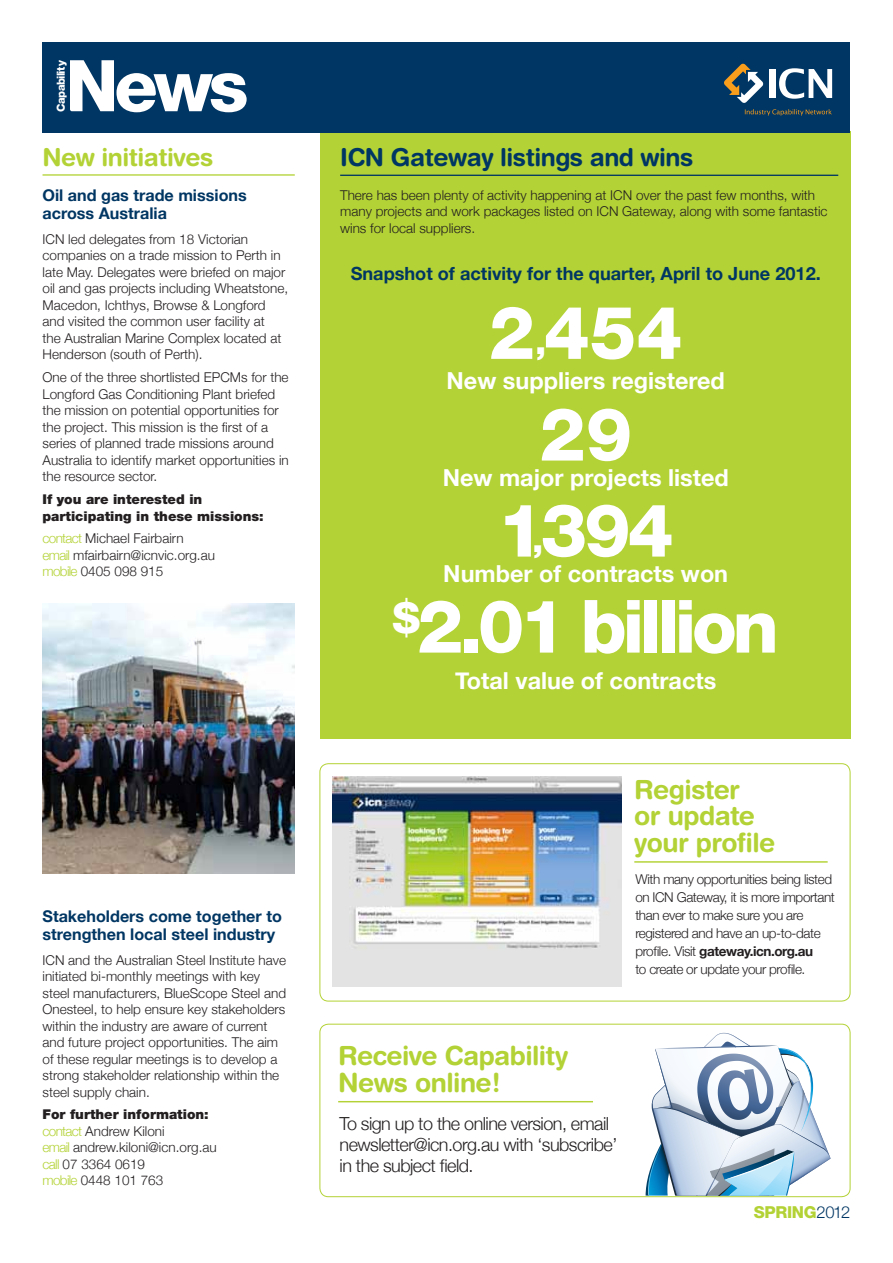
<style>
.page{position:relative;width:893px;height:1263px;background:#fff}
.page>*{position:absolute;margin:0;border:0;box-sizing:border-box;transform-origin:0 0}
.t1{font:800 73.65px "Helvetica Neue";letter-spacing:-.06em;color:#fff}
.t2{font:700 26.4px/26.4px "Helvetica Rounded";letter-spacing:-.02em;color:#b3d235}
.t3{font:700 24.75px "Helvetica Rounded";letter-spacing:-.02em;color:#003663}
.t4{font:700 24.75px "Helvetica Rounded";letter-spacing:-.02em;color:#b3d235}
.t5{font:700 23.4px "Helvetica Neue";color:#fff}
.t6{font:700 18.15px "Helvetica Neue";color:#003663}
.t7{font:300 18px/21px "Helvetica Neue";letter-spacing:-.03em;color:#231f20}
.t8{font:800 16.5px "Helvetica Neue";letter-spacing:-.02em;color:#b3d235}
.t9{font:700 16.2px/18px "Helvetica Neue";color:#003663}
.t10{font:300 13.5px/16.5px "Helvetica Neue";color:#231f20}
.t11{font:300 13.5px/18px "Helvetica Neue";letter-spacing:-.03em;color:#231f20}
.t12{font:900 13.5px/16.5px "Helvetica Neue";color:#231f20}
.t13{font:800 11.1px "Helvetica Neue";letter-spacing:-.04em;color:#fff}
.s1{color:#b3d235}
.s2{font-weight:900}
.s3{font-size:36px}
.s4{font-weight:700}
.s5{font-weight:300;color:#003663}
</style>
<div class="page">
<hr style="left:43px;top:174px;width:252px;height:2px;background:#b3d235">
<div style="left:320px;top:131px;width:530px;height:607px;background:#b3d235"></div>
<div style="left:43px;top:43px;width:807px;height:90px;background:#003663"></div>
<div style="left:320px;top:1024px;width:530px;height:173px;border:1px solid #b3d235;border-radius:9px"></div>
<div style="left:320px;top:763px;width:530px;height:238px;border:1px solid #b3d235;border-radius:9px"></div>
<hr style="left:338px;top:1101px;width:255px;height:1px;background:#b3d235">
<div style="left:769px;top:69px;width:6px;height:29px;background:#fff"></div>
<svg style="left:779px;top:68px;width:53px;height:31px"></svg>
<svg style="left:724px;top:64px;width:39px;height:39px"></svg>
<svg style="left:745px;top:109px;width:87px;height:7px"></svg>
<svg style="left:70px;top:60px;width:177px;height:52px"></svg>
<svg style="left:646px;top:1033px;width:185px;height:162px"></svg>
<hr style="left:340px;top:175px;width:498px;height:1px;background:#003663">
<img style="left:43px;top:603px;width:251px;height:271px">
<img style="left:333px;top:776px;width:288px;height:210px">
<hr style="left:634px;top:861px;width:194px;height:2px;background:#b3d235">
<p class="t13" style="left:54px;top:112px;width:53px;rotate:-90deg">Capability</p>
<h3 class="t4" style="left:43px;top:142px;width:172px">New initiatives</h3>
<p class="t9" style="left:43px;top:185px;width:206px">Oil and gas trade missions across Australia</p>
<p class="t10" style="left:43px;top:230px;width:247px">ICN led delegates from 18 Victorian companies on a trade mission to Perth in late May. Delegates were briefed on major oil and gas projects including Wheatstone, Macedon, Ichthys, Browse &amp; Longford and visited the common user facility at<br>the Australian Marine Complex located at Henderson (south of Perth).</p>
<p class="t10" style="left:43px;top:368px;width:248px">One of the three shortlisted EPCMs for the Longford Gas Conditioning Plant briefed the mission on potential opportunities for the project. This mission is the first of a series of planned trade missions around Australia to identify market opportunities in the resource sector.</p>
<p class="t12" style="left:43px;top:491px;width:223px">If you are interested in participating in these missions:</p>
<p class="t10" style="left:43px;top:530px;width:174px"><span class="s1">contact</span> Michael Fairbairn<br><span class="s1">email</span> mfairbairn@icnvic.org.au <span class="s1">mobile</span> 0405 098 915</p>
<p class="t9" style="left:43px;top:906px;width:241px">Stakeholders come together to strengthen local steel industry</p>
<p class="t10" style="left:43px;top:951px;width:245px">ICN and the Australian Steel Institute have initiated bi-monthly meetings with key steel manufacturers, BlueScope Steel and Onesteel, to help ensure key stakeholders within the industry are aware of current and future project opportunities. The aim of these regular meetings is to develop a strong stakeholder relationship within the steel supply chain.</p>
<p class="t10" style="left:43px;top:1105px;width:176px"><span class="s2">For further information: </span><span class="s1">contact</span> Andrew Kiloni<br><span class="s1">email</span> andrew.kiloni@icn.org.au <span class="s1">call</span> 07 3364 0619<br><span class="s1">mobile</span> 0448 101 763</p>
<h3 class="t3" style="left:340px;top:142px;width:355px">ICN Gateway listings and wins</h3>
<p class="t10" style="left:340px;top:186px;width:489px">There has been plenty of activity happening at ICN over the past few months, with many projects and work packages listed on ICN Gateway, along with some fantastic wins for local suppliers.</p>
<h3 class="t6" style="left:351px;top:257px;width:472px">Snapshot of activity for the quarter, April to June 2012.</h3>
<h1 class="t1" style="left:489px;top:289px;width:195px">2<span class="s3">,</span>454</h1>
<h3 class="t5" style="left:447px;top:360px;width:280px">New suppliers registered</h3>
<h1 class="t1" style="left:539px;top:390px;width:94px">29</h1>
<h3 class="t5" style="left:443px;top:456px;width:288px">New major projects listed</h3>
<h1 class="t1" style="left:498px;top:486px;width:178px">1<span class="s3">,</span>394</h1>
<h3 class="t5" style="left:443px;top:552px;width:286px">Number of contracts won</h3>
<h1 class="t1" style="left:393px;top:582px;width:388px"><sup>$</sup>2.01 billion</h1>
<h3 class="t5" style="left:455px;top:660px;width:263px">Total value of contracts</h3>
<h2 class="t2" style="left:634px;top:776px;width:143px">Register<br>or update your profile</h2>
<p class="t11" style="left:635px;top:869px;width:201px">With many opportunities being listed on ICN Gateway, it is more important than ever to make sure you are registered and have an up-to-date profile. Visit <span class="s4">gateway.icn.org.au<br></span>to create or update your profile.</p>
<h2 class="t2" style="left:338px;top:1042px;width:232px">Receive Capability<br>News online!</h2>
<h3 class="t7" style="left:340px;top:1112px;width:279px">To sign up to the online version, email newsletter@icn.org.au with ‘subscribe’ in the subject field.</h3>
<p class="t8" style="left:754px;top:1202px;width:98px">SPRING<span class="s5">2012</span></p>
</div>
